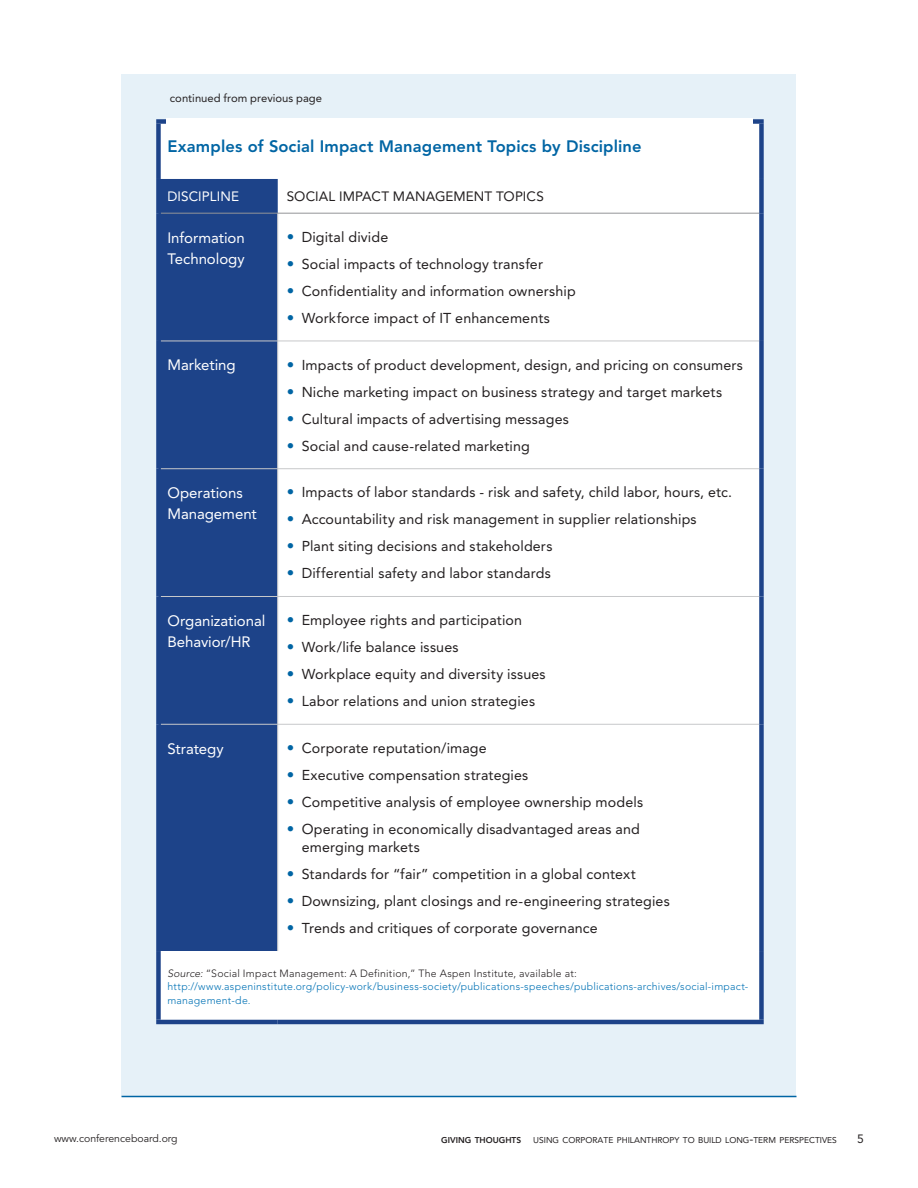
<style>
.page{position:relative;width:918px;height:1188px;background:#fff}
.page>*{position:absolute;margin:0;border:0;box-sizing:border-box;transform-origin:0 0}
.TABLE_Header{font:800 16.5px "Avenir LT Pro";letter-spacing:.01em;color:#0065a4}
.TABLE_FL{font:15px/21px "Avenir LT Pro";letter-spacing:-.005em;color:#fff}
.t1{font:14.25px/18px "Avenir LT Pro";letter-spacing:.01em;color:#231f20}
.TABLE_TEXT_subhead_r{font:13.5px "Avenir LT Pro";letter-spacing:.01em;color:#231f20}
.TABLE_TEXT_subhead_r-2{font:13.5px "Avenir LT Pro";letter-spacing:.01em;color:#fff}
.t2{font:12px "Avenir LT Pro";color:#231f20}
.S-Footnote{font:11.25px "Avenir LT Pro";letter-spacing:.005em;color:#231f20}
.TABLE_source{font:300 10.5px/13.5px "Avenir LT Pro";letter-spacing:.02em;color:#0072b5}
.t3{font:10.5px "Avenir LT Pro";color:#231f20}
.t4{font:8.4px "Avenir LT Pro";color:#231f20}
.t5{font:800 8.4px "Avenir LT Pro";color:#231f20}
.s1{font-size:15px;color:#0065a4}
.s2{font-style:italic;color:#231f20}
.s3{color:#231f20}
.s4{font-size:12px}
</style>
<div class="page">
<div style="left:122px;top:74px;width:674px;height:1021px;background:#e6f1f8"></div>
<div style="left:158px;top:122px;width:603px;height:57px;background:#fff"></div>
<div style="left:161px;top:179px;width:117px;height:772px;background:#1d4389"></div>
<div style="left:278px;top:179px;width:483px;height:34px;background:#fff"></div>
<div style="left:278px;top:214px;width:481px;height:737px;background:#fff"></div>
<div style="left:158px;top:951px;width:603px;height:71px;background:#fff"></div>
<hr style="left:277px;top:213px;width:1px;height:128px;background:#c7c8ca">
<hr style="left:277px;top:341px;width:1px;height:128px;background:#c7c8ca">
<hr style="left:277px;top:469px;width:1px;height:127px;background:#c7c8ca">
<hr style="left:277px;top:597px;width:1px;height:127px;background:#c7c8ca">
<hr style="left:277px;top:724px;width:1px;height:227px;background:#c7c8ca">
<hr style="left:161px;top:213px;width:117px;height:1px;background:#939598">
<hr style="left:278px;top:213px;width:481px;height:1px;background:#939598">
<hr style="left:161px;top:341px;width:117px;height:1px;background:#c7c8ca">
<hr style="left:278px;top:341px;width:481px;height:1px;background:#c7c8ca">
<hr style="left:161px;top:468px;width:117px;height:1px;background:#c7c8ca">
<hr style="left:278px;top:468px;width:481px;height:1px;background:#c7c8ca">
<hr style="left:161px;top:596px;width:117px;height:1px;background:#c7c8ca">
<hr style="left:278px;top:596px;width:481px;height:1px;background:#c7c8ca">
<hr style="left:161px;top:724px;width:117px;height:1px;background:#c7c8ca">
<hr style="left:278px;top:724px;width:481px;height:1px;background:#c7c8ca">
<div style="left:156px;top:119px;width:122px;height:5px;background:#1d4389"></div>
<div style="left:156px;top:124px;width:5px;height:55px;background:#1d4389"></div>
<div style="left:278px;top:119px;width:486px;height:5px;background:#1d4389"></div>
<div style="left:759px;top:124px;width:5px;height:55px;background:#1d4389"></div>
<div style="left:156px;top:179px;width:5px;height:34px;background:#1d4389"></div>
<div style="left:759px;top:179px;width:5px;height:34px;background:#1d4389"></div>
<div style="left:156px;top:213px;width:5px;height:128px;background:#1d4389"></div>
<div style="left:759px;top:213px;width:5px;height:128px;background:#1d4389"></div>
<div style="left:156px;top:341px;width:5px;height:128px;background:#1d4389"></div>
<div style="left:759px;top:341px;width:5px;height:128px;background:#1d4389"></div>
<div style="left:156px;top:469px;width:5px;height:127px;background:#1d4389"></div>
<div style="left:759px;top:469px;width:5px;height:127px;background:#1d4389"></div>
<div style="left:156px;top:596px;width:5px;height:128px;background:#1d4389"></div>
<div style="left:759px;top:596px;width:5px;height:128px;background:#1d4389"></div>
<div style="left:156px;top:724px;width:5px;height:227px;background:#1d4389"></div>
<div style="left:759px;top:724px;width:5px;height:227px;background:#1d4389"></div>
<div style="left:156px;top:951px;width:5px;height:69px;background:#1d4389"></div>
<div style="left:759px;top:951px;width:5px;height:69px;background:#1d4389"></div>
<hr style="left:156px;top:1020px;width:122px;height:4px;background:#1d4389">
<hr style="left:278px;top:1020px;width:486px;height:4px;background:#1d4389">
<div style="left:167px;top:118px;width:586px;height:8px;background:#fff"></div>
<hr style="left:122px;top:1096px;width:674px;height:1px;background:#0065a4">
<p class="S-Footnote" style="left:170px;top:91px;width:154px">continued from previous page</p>
<p class="TABLE_Header" style="left:167px;top:136px;width:476px">Examples of Social Impact Management Topics by Discipline</p>
<p class="TABLE_TEXT_subhead_r-2" style="left:167px;top:188px;width:73px">DISCIPLINE</p>
<p class="TABLE_TEXT_subhead_r" style="left:287px;top:188px;width:259px">SOCIAL IMPACT MANAGEMENT TOPICS</p>
<p class="TABLE_FL" style="left:167px;top:227px;width:79px">Information<br>Technology</p>
<p class="t1" style="left:287px;top:228px;width:103px"><span class="s1">•</span> Digital divide</p>
<p class="t1" style="left:287px;top:255px;width:258px"><span class="s1">•</span> Social impacts of technology transfer</p>
<p class="t1" style="left:287px;top:282px;width:291px"><span class="s1">•</span> Confidentiality and information ownership</p>
<p class="t1" style="left:287px;top:309px;width:265px"><span class="s1">•</span> Workforce impact of IT enhancements</p>
<p class="TABLE_FL" style="left:167px;top:354px;width:70px">Marketing</p>
<p class="t1" style="left:287px;top:356px;width:458px"><span class="s1">•</span> Impacts of product development, design, and pricing on consumers</p>
<p class="t1" style="left:287px;top:383px;width:437px"><span class="s1">•</span> Niche marketing impact on business strategy and target markets</p>
<p class="t1" style="left:287px;top:410px;width:284px"><span class="s1">•</span> Cultural impacts of advertising messages</p>
<p class="t1" style="left:287px;top:437px;width:245px"><span class="s1">•</span> Social and cause-related marketing</p>
<p class="TABLE_FL" style="left:167px;top:482px;width:91px">Operations<br>Management</p>
<p class="t1" style="left:287px;top:483px;width:447px"><span class="s1">•</span> Impacts of labor standards - risk and safety, child labor, hours, etc.</p>
<p class="t1" style="left:287px;top:510px;width:411px"><span class="s1">•</span> Accountability and risk management in supplier relationships</p>
<p class="t1" style="left:287px;top:537px;width:267px"><span class="s1">•</span> Plant siting decisions and stakeholders</p>
<p class="t1" style="left:287px;top:564px;width:266px"><span class="s1">•</span> Differential safety and labor standards</p>
<p class="TABLE_FL" style="left:167px;top:610px;width:99px">Organizational<br>Behavior/HR</p>
<p class="t1" style="left:287px;top:611px;width:237px"><span class="s1">•</span> Employee rights and participation</p>
<p class="t1" style="left:287px;top:638px;width:173px"><span class="s1">•</span> Work/life balance issues</p>
<p class="t1" style="left:287px;top:665px;width:260px"><span class="s1">•</span> Workplace equity and diversity issues</p>
<p class="t1" style="left:287px;top:692px;width:250px"><span class="s1">•</span> Labor relations and union strategies</p>
<p class="TABLE_FL" style="left:167px;top:738px;width:58px">Strategy</p>
<p class="t1" style="left:287px;top:739px;width:202px"><span class="s1">•</span> Corporate reputation/image</p>
<p class="t1" style="left:287px;top:766px;width:243px"><span class="s1">•</span> Executive compensation strategies</p>
<p class="t1" style="left:287px;top:793px;width:358px"><span class="s1">•</span> Competitive analysis of employee ownership models</p>
<p class="t1" style="left:302px;top:820px;width:340px;text-indent:-15px"><span class="s1">•</span> Operating in economically disadvantaged areas and emerging markets</p>
<p class="t1" style="left:287px;top:865px;width:351px"><span class="s1">•</span> Standards for “fair” competition in a global context</p>
<p class="t1" style="left:287px;top:892px;width:385px"><span class="s1">•</span> Downsizing, plant closings and re-engineering strategies</p>
<p class="t1" style="left:287px;top:919px;width:313px"><span class="s1">•</span> Trends and critiques of corporate governance</p>
<p class="TABLE_source" style="left:167px;top:967px;width:582px"><span class="s2">Source:</span> <span class="s3">“Social Impact Management: A Definition,” The Aspen Institute, available at: </span>http://www.aspeninstitute.org/policy-work/business-society/publications-speeches/publications-archives/social-impact&shy;management-de.</p>
<p class="t3" style="left:54px;top:1132px;width:125px">www.conferenceboard.org</p>
<p class="t5" style="left:441px;top:1135px;width:82px">GIVING THOUGHTS</p>
<p class="t4" style="left:533px;top:1135px;width:305px">USING CORPORATE PHILANTHROPY TO BUILD LONG<span class="s4">-</span>TERM PERSPECTIVES</p>
<p class="t2" style="left:857px;top:1132px;width:8px">5</p>
</div>
